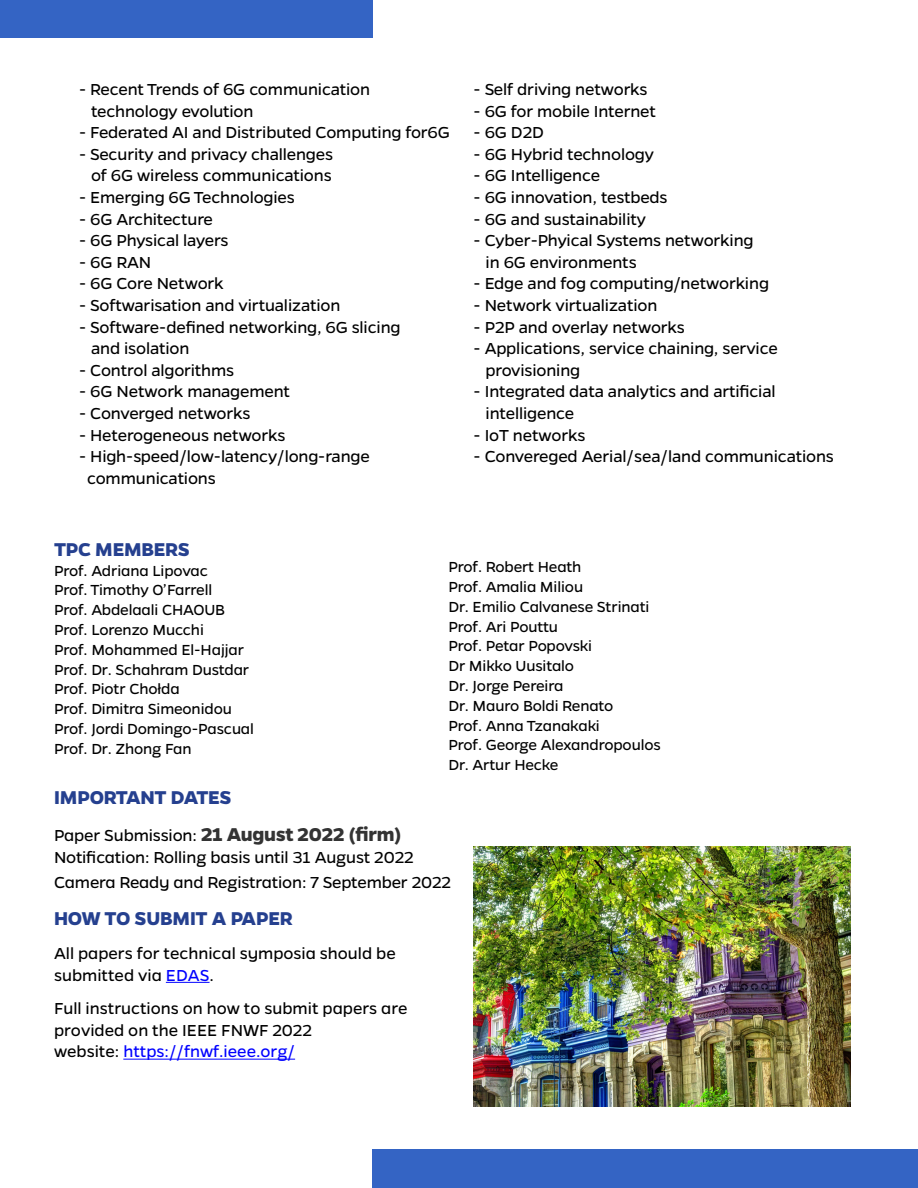
<style>
.page{position:relative;width:918px;height:1188px;background:#fff}
.page>*{position:absolute;margin:0;border:0;box-sizing:border-box;transform-origin:0 0}
.t1{font:700 21px/37.2px "Gentona";letter-spacing:-.01em;color:#333}
.t2{font:700 21px "Gentona";letter-spacing:-.015em;color:#25408f}
.t3{font:18px/21.6px "Gentona";letter-spacing:-.01em;color:#000}
.t4{font:16.5px/19.8px "Gentona";letter-spacing:-.01em;color:#000}
.s1{color:#25408f}
.s2{font-weight:400;font-size:18px;color:#000}
.s3{color:#00f}
</style>
<div class="page">
<hr style="left:166px;top:982px;width:44px;height:1px;background:#00f">
<hr style="left:123px;top:1059px;width:172px;height:1px;background:#00f">
<div style="left:0;top:0;width:373px;height:38px;background:#3464c4"></div>
<div style="left:373px;top:1149px;width:545px;height:39px;background:#3464c4"></div>
<img style="left:474px;top:847px;width:376px;height:260px">
<p class="t3" style="left:91px;top:79px;width:281px;text-indent:-12px">- Recent Trends of 6G communication technology evolution</p>
<p class="t3" style="left:79px;top:122px;width:372px">- Federated AI and Distributed Computing for6G</p>
<p class="t3" style="left:79px;top:143px;width:255px;text-align:center">- Security and privacy challenges of 6G wireless communications</p>
<p class="t3" style="left:79px;top:187px;width:217px">- Emerging 6G Technologies</p>
<p class="t3" style="left:79px;top:208px;width:135px">- 6G Architecture</p>
<p class="t3" style="left:79px;top:230px;width:151px">- 6G Physical layers</p>
<p class="t3" style="left:79px;top:251px;width:74px">- 6G RAN</p>
<p class="t3" style="left:79px;top:273px;width:146px">- 6G Core Network</p>
<p class="t3" style="left:79px;top:295px;width:263px">- Softwarisation and virtualization</p>
<p class="t3" style="left:91px;top:316px;width:311px;text-indent:-12px">- Software-defined networking, 6G slicing and isolation</p>
<p class="t3" style="left:79px;top:359px;width:157px">- Control algorithms</p>
<p class="t3" style="left:79px;top:381px;width:212px">- 6G Network management</p>
<p class="t3" style="left:79px;top:403px;width:173px">- Converged networks</p>
<p class="t3" style="left:79px;top:424px;width:208px">- Heterogeneous networks</p>
<p class="t3" style="left:87px;top:446px;width:284px;text-indent:-8px">- High-speed/low-latency/long-range communications</p>
<p class="t3" style="left:474px;top:79px;width:175px">- Self driving networks</p>
<p class="t3" style="left:474px;top:100px;width:184px">- 6G for mobile Internet</p>
<p class="t3" style="left:474px;top:122px;width:72px">- 6G D2D</p>
<p class="t3" style="left:474px;top:143px;width:182px">- 6G Hybrid technology</p>
<p class="t3" style="left:474px;top:165px;width:128px">- 6G Intelligence</p>
<p class="t3" style="left:474px;top:187px;width:195px">- 6G innovation, testbeds</p>
<p class="t3" style="left:474px;top:208px;width:174px">- 6G and sustainability</p>
<p class="t3" style="left:486px;top:230px;width:269px;text-indent:-12px">- Cyber-Phyical Systems networking in 6G environments</p>
<p class="t3" style="left:474px;top:273px;width:297px">- Edge and fog computing/networking</p>
<p class="t3" style="left:474px;top:295px;width:185px">- Network virtualization</p>
<p class="t3" style="left:474px;top:316px;width:213px">- P2P and overlay networks</p>
<p class="t3" style="left:486px;top:338px;width:294px;text-indent:-12px">- Applications, service chaining, service provisioning</p>
<p class="t3" style="left:486px;top:381px;width:292px;text-indent:-12px">- Integrated data analytics and artificial intelligence</p>
<p class="t3" style="left:474px;top:424px;width:113px">- IoT networks</p>
<p class="t3" style="left:474px;top:446px;width:362px">- Convereged Aerial/sea/land communications</p>
<p class="t2" style="left:54px;top:537px;width:137px">TPC MEMBERS</p>
<p class="t4" style="left:54px;top:560px;width:202px">Prof. Adriana Lipovac<br>Prof. Timothy O’Farrell<br>Prof. Abdelaali CHAOUB<br>Prof. Lorenzo Mucchi<br>Prof. Mohammed El-Hajjar<br>Prof. Dr. Schahram Dustdar<br>Prof. Piotr Chołda<br>Prof. Dimitra Simeonidou<br>Prof. Jordi Domingo-Pascual<br>Prof. Dr. Zhong Fan</p>
<p class="t4" style="left:448px;top:557px;width:214px">Prof. Robert Heath<br>Prof. Amalia Miliou<br>Dr. Emilio Calvanese Strinati<br>Prof. Ari Pouttu<br>Prof. Petar Popovski<br>Dr Mikko Uusitalo<br>Dr. Jorge Pereira<br>Dr. Mauro Boldi Renato<br>Prof. Anna Tzanakaki<br>Prof. George Alexandropoulos<br>Dr. Artur Hecke</p>
<p class="t1" style="left:54px;top:779px;width:349px"><span class="s1">IMPORTANT DATES<br></span><span class="s2">Paper Submission:</span> 21 August 2022 (firm)</p>
<p class="t3" style="left:54px;top:845px;width:398px;line-height:25.2px">Notification: Rolling basis until 31 August 2022<br>Camera Ready and Registration: 7 September 2022</p>
<p class="t2" style="left:54px;top:907px;width:240px">HOW TO SUBMIT A PAPER</p>
<p class="t3" style="left:54px;top:942px;width:343px">All papers for technical symposia should be submitted via <span class="s3">EDAS</span>.</p>
<p class="t3" style="left:54px;top:998px;width:355px">Full instructions on how to submit papers are provided on the IEEE FNWF 2022<br>website: <span class="s3">https://fnwf.ieee.org/</span></p>
</div>
